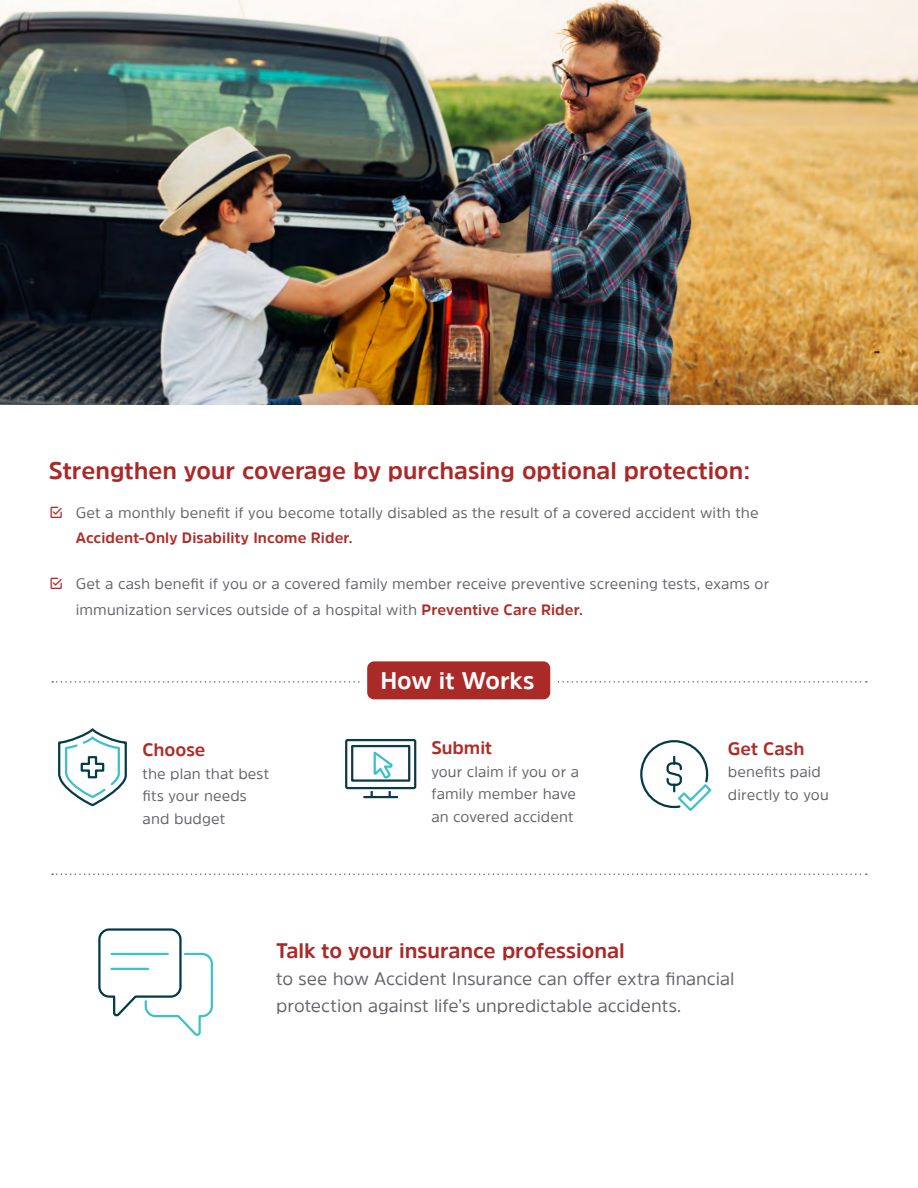
<style>
.page{position:relative;width:918px;height:1188px;background:#fff}
.page>*{position:absolute;margin:0;border:0;box-sizing:border-box;transform-origin:0 0}
.t1{font:700 24px "Amsi Pro";color:#aa2928}
.H5_16pt_18pt_leading__red{font:700 24px "Amsi Pro";color:#fff}
.CTA_-_White_14pt_bold{font:700 21px "Amsi Pro";letter-spacing:-.005em;color:#aa2928}
.CTA_-_White_14pt_bold-2{font:18px/27px "Amsi Pro";letter-spacing:-.005em;color:#63656a}
.Numbers_1__2__3{font:700 18px "Amsi Pro";color:#ae2c28}
.Numbers_1__2__3-2{font:15px/22.5px "Amsi Pro";letter-spacing:.005em;color:#63656a}
.s1{font-weight:700;color:#ae2c28}
</style>
<div class="page">
<svg style="left:52px;top:681px;width:815px;height:2px"></svg>
<svg style="left:52px;top:873px;width:815px;height:2px"></svg>
<div style="left:365px;top:659px;width:188px;height:43px;background:#aa2a28;border-radius:9px"></div>
<div style="left:363px;top:657px;width:192px;height:47px;border:4px solid #fff;border-radius:9px"></div>
<svg style="left:98px;top:928px;width:115px;height:108px"></svg>
<img style="left:0;top:0;width:918px;height:405px">
<svg style="left:640px;top:740px;width:72px;height:71px"></svg>
<svg style="left:345px;top:738px;width:72px;height:61px"></svg>
<svg style="left:58px;top:728px;width:69px;height:79px"></svg>
<p class="t1" style="left:49px;top:454px;width:703px">Strengthen your coverage by purchasing optional protection:</p>
<p class="Numbers_1__2__3-2" style="left:76px;top:499px;width:684px;line-height:25.5px">Get a monthly benefit if you become totally disabled as the result of a covered accident with the<br><span class="s1">Accident-Only Disability Income Rider.</span></p>
<p class="Numbers_1__2__3-2" style="left:76px;top:571px;width:695px;line-height:25.5px">Get a cash benefit if you or a covered family member receive preventive screening tests, exams or immunization services outside of a hospital with <span class="s1">Preventive Care Rider.</span></p>
<p class="Numbers_1__2__3" style="left:143px;top:738px;width:64px">Choose</p>
<p class="Numbers_1__2__3-2" style="left:143px;top:762px;width:128px">the plan that best fits your needs and budget</p>
<p class="H5_16pt_18pt_leading__red" style="left:380px;top:664px;width:156px">How it Works</p>
<p class="Numbers_1__2__3" style="left:431px;top:736px;width:62px">Submit</p>
<p class="Numbers_1__2__3-2" style="left:431px;top:760px;width:149px">your claim if you or a family member have an covered accident</p>
<p class="Numbers_1__2__3" style="left:728px;top:736px;width:78px">Get Cash</p>
<p class="Numbers_1__2__3-2" style="left:728px;top:761px;width:102px">benefits paid directly to you</p>
<p class="CTA_-_White_14pt_bold" style="left:276px;top:936px;width:350px">Talk to your insurance professional</p>
<p class="CTA_-_White_14pt_bold-2" style="left:276px;top:964px;width:460px">to see how Accident Insurance can offer extra financial protection against life’s unpredictable accidents.</p>
</div>
